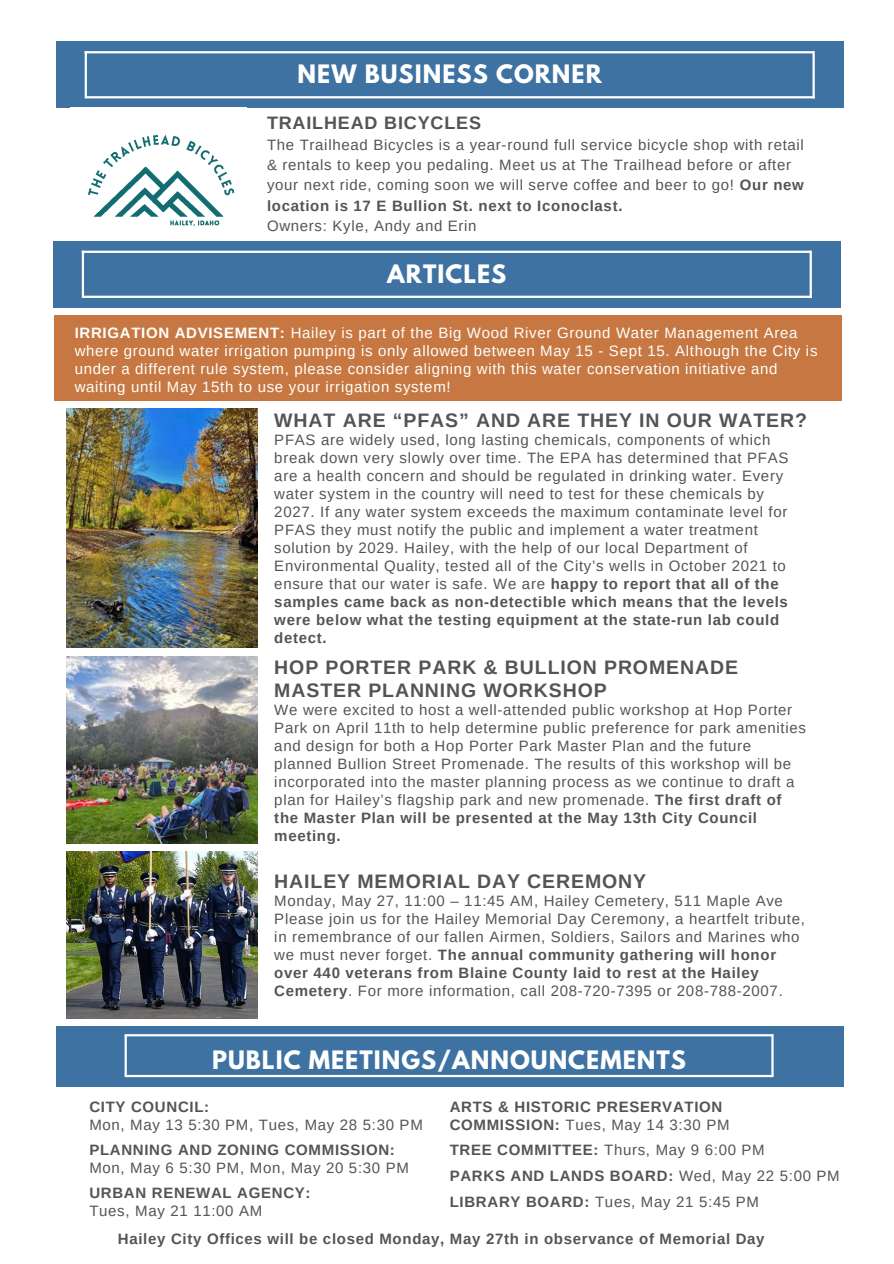
<style>
.page{position:relative;width:894px;height:1264px;background:#fff}
.page>*{position:absolute;margin:0;border:0;box-sizing:border-box;transform-origin:0 0}
.t1{font:700 22.5px "League Spartan";letter-spacing:.045em;color:#fff}
.t2{font:700 19.5px/22.5px "Arimo";letter-spacing:.045em;color:#545454}
.t3{font:700 18px "Arimo";letter-spacing:.045em;color:#545454}
.t4{font:15px/18px "Arimo";letter-spacing:.045em;color:#545454}
.t5{font:15px/18px "Arimo";letter-spacing:.045em;color:#fff}
.t6{font:700 15px/18px "Arimo";letter-spacing:.045em;color:#545454}
.s1{font-weight:700}
.s2{font-weight:400}
</style>
<div class="page">
<div style="left:56px;top:1026px;width:787px;height:60px;background:#3d72a3"></div>
<hr style="left:125px;top:1034px;width:647px;height:2px;background:#fff">
<hr style="left:124px;top:1035px;width:3px;height:42px;background:#fff">
<hr style="left:771px;top:1034px;width:2px;height:42px;background:#fff">
<hr style="left:126px;top:1074px;width:647px;height:3px;background:#fff">
<div style="left:53px;top:241px;width:787px;height:66px;background:#3d72a3"></div>
<hr style="left:82px;top:251px;width:728px;height:2px;background:#fff">
<hr style="left:82px;top:251px;width:2px;height:47px;background:#fff">
<hr style="left:809px;top:250px;width:2px;height:48px;background:#fff">
<hr style="left:83px;top:296px;width:728px;height:2px;background:#fff">
<img style="left:66px;top:851px;width:191px;height:167px">
<div style="left:54px;top:315px;width:787px;height:86px;background:#c77842"></div>
<div style="left:56px;top:42px;width:787px;height:66px;background:#3d72a3"></div>
<hr style="left:85px;top:51px;width:728px;height:2px;background:#fff">
<hr style="left:85px;top:51px;width:2px;height:47px;background:#fff">
<hr style="left:812px;top:51px;width:2px;height:47px;background:#fff">
<hr style="left:86px;top:96px;width:728px;height:2px;background:#fff">
<img style="left:88px;top:134px;width:147px;height:92px">
<img style="left:66px;top:656px;width:191px;height:187px">
<img style="left:66px;top:409px;width:191px;height:238px">
<p class="t1" style="left:297px;top:63px;width:305px">NEW BUSINESS CORNER</p>
<p class="t3" style="left:267px;top:112px;width:215px">TRAILHEAD BICYCLES</p>
<p class="t4" style="left:267px;top:134px;width:538px;line-height:20.2px">The Trailhead Bicycles is a year-round full service bicycle shop with retail &amp; rentals to keep you pedaling. Meet us at The Trailhead before or after your next ride, coming soon we will serve coffee and beer to go! <span class="s1">Our new location is 17 E Bullion St. next to Iconoclast.</span></p>
<p class="t4" style="left:267px;top:217px;width:211px">Owners: Kyle, Andy and Erin</p>
<p class="t1" style="left:387px;top:262px;width:121px">ARTICLES</p>
<p class="t5" style="left:75px;top:324px;width:744px"><span class="s1">IRRIGATION ADVISEMENT:</span> Hailey is part of the Big Wood River Ground Water Management Area where ground water irrigation pumping is only allowed between May 15 - Sept 15. Although the City is under a different rule system, please consider aligning with this water conservation initiative and waiting until May 15th to use your irrigation system!</p>
<h2 class="t2" style="left:274px;top:408px;width:534px">WHAT ARE “PFAS” AND ARE THEY IN OUR WATER?</h2>
<p class="t4" style="left:274px;top:430px;width:515px">PFAS are widely used, long lasting chemicals, components of which break down very slowly over time. The EPA has determined that PFAS are a health concern and should be regulated in drinking water. Every water system in the country will need to test for these chemicals by 2027. If any water system exceeds the maximum contaminate level for PFAS they must notify the public and implement a water treatment solution by 2029. Hailey, with the help of our local Department of Environmental Quality, tested all of the City’s wells in October 2021 to ensure that our water is safe. We are <span class="s1">happy to report that all of the samples came back as non-detectible which means that the levels were below what the testing equipment at the state-run lab could detect.</span></p>
<h2 class="t2" style="left:274px;top:656px;width:465px">HOP PORTER PARK &amp; BULLION PROMENADE<br>MASTER PLANNING WORKSHOP</h2>
<p class="t4" style="left:274px;top:700px;width:533px">We were excited to host a well-attended public workshop at Hop Porter Park on April 11th to help determine public preference for park amenities and design for both a Hop Porter Park Master Plan and the future planned Bullion Street Promenade. The results of this workshop will be incorporated into the master planning process as we continue to draft a plan for Hailey’s flagship park and new promenade. <span class="s1">The first draft of the Master Plan will be presented at the May 13th City Council meeting.</span></p>
<h2 class="t2" style="left:274px;top:870px;width:373px">HAILEY MEMORIAL DAY CEREMONY</h2>
<p class="t4" style="left:274px;top:891px;width:532px">Monday, May 27, 11:00 – 11:45 AM, Hailey Cemetery, 511 Maple Ave Please join us for the Hailey Memorial Day Ceremony, a heartfelt tribute, in remembrance of our fallen Airmen, Soldiers, Sailors and Marines who we must never forget. <span class="s1">The annual community gathering will honor over 440 veterans from Blaine County laid to rest at the Hailey Cemetery</span>. For more information, call 208-720-7395 or 208-788-2007.</p>
<h1 class="t1" style="left:212px;top:1048px;width:475px">PUBLIC MEETINGS/ANNOUNCEMENTS</h1>
<p class="t6" style="left:89px;top:1097px;width:121px">CITY COUNCIL:</p>
<p class="t4" style="left:89px;top:1115px;width:335px">Mon, May 13 5:30 PM, Tues, May 28 5:30 PM</p>
<p class="t6" style="left:89px;top:1140px;width:307px">PLANNING AND ZONING COMMISSION:</p>
<h1 class="t4" style="left:89px;top:1158px;width:321px">Mon, May 6 5:30 PM, Mon, May 20 5:30 PM</h1>
<p class="t6" style="left:449px;top:1097px;width:281px">ARTS &amp; HISTORIC PRESERVATION<br>COMMISSION: <span class="s2">Tues, May 14 3:30 PM</span></p>
<p class="t4" style="left:449px;top:1141px;width:316px"><span class="s1">TREE COMMITTEE:</span> Thurs, May 9 6:00 PM</p>
<p class="t6" style="left:449px;top:1166px;width:391px">PARKS AND LANDS BOARD: <span class="s2">Wed, May 22 5:00 PM</span></p>
<p class="t6" style="left:89px;top:1183px;width:223px">URBAN RENEWAL AGENCY:</p>
<p class="t4" style="left:89px;top:1201px;width:174px">Tues, May 21 11:00 AM</p>
<p class="t6" style="left:118px;top:1229px;width:648px">Hailey City Offices will be closed Monday, May 27th in observance of Memorial Day</p>
<p class="t4" style="left:449px;top:1192px;width:311px"><span class="s1">LIBRARY BOARD:</span> Tues, May 21 5:45 PM</p>
</div>
